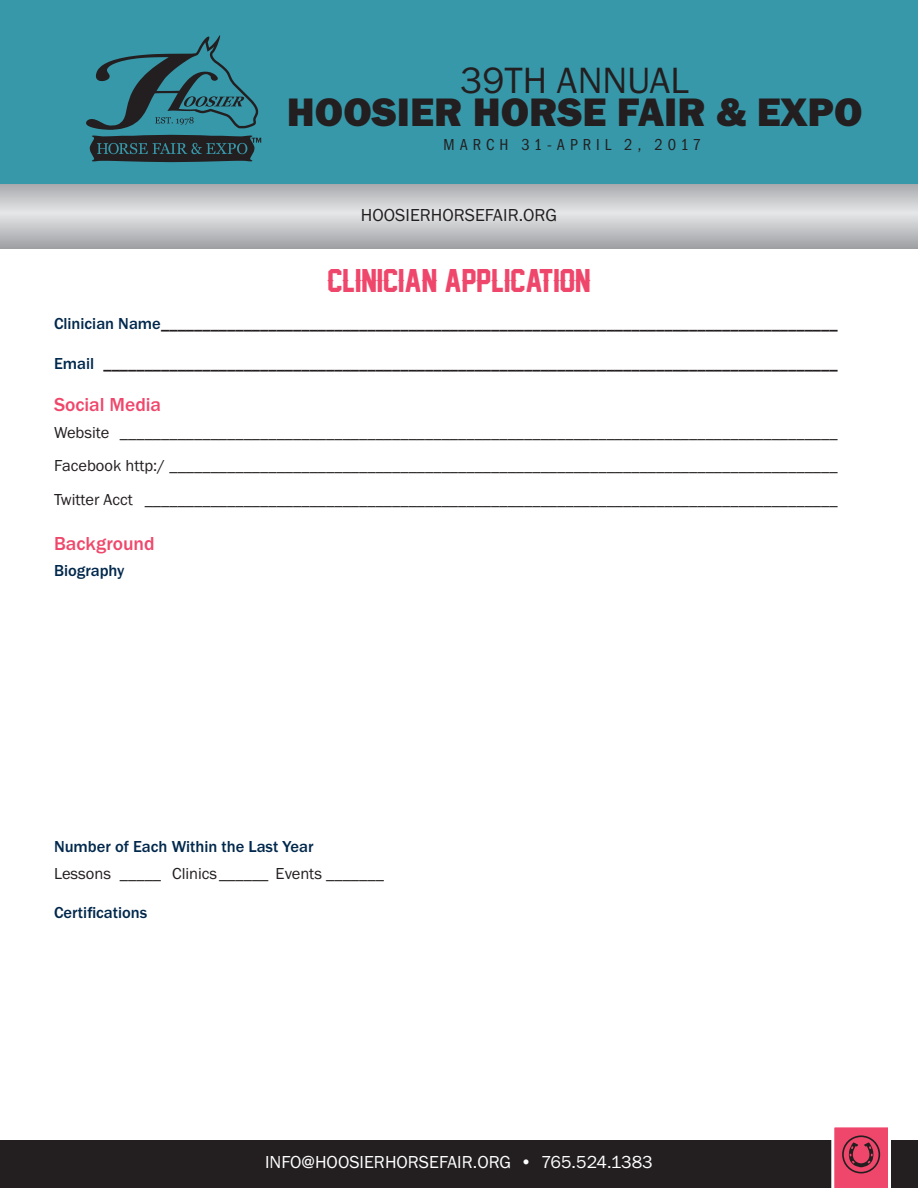
<style>
.page{position:relative;width:918px;height:1188px;background:#fff}
.page>*{position:absolute;margin:0;border:0;box-sizing:border-box;transform-origin:0 0}
.t1{font:800 41.25px "FS Franklin Gothic H";color:#231f20}
.t2{font:37.95px "FS Franklin Gothic";color:#231f20}
.Titles{font:30px "Legend M54";color:#ef476b}
.t3{font:700 19.5px "FS Franklin Gothic";color:#ef476b}
.t4{font:18px "FS Franklin Gothic";color:#fff}
.t5{font:18px "FS Franklin Gothic";color:#231f20}
.Body_Copy{font:16.5px "FS Franklin Gothic";color:#231f20}
.Body_Copy-2{font:700 16.5px "FS Franklin Gothic";color:#231f20}
.Body_Copy-3{font:700 16.5px "FS Franklin Gothic";color:#00284c}
.t6{font:16.5px "FS Franklin Gothic Cond";letter-spacing:.3em;color:#231f20}
.s1{color:#00284c}
</style>
<div class="page">
<div style="left:0;top:1140px;width:918px;height:48px;background:#231f20"></div>
<div style="left:0;top:0;width:918px;height:196px;background:#3798aa"></div>
<svg style="left:0;top:185px;width:918px;height:63px;background:#c4c5c8"></svg>
<svg style="left:831px;top:1127px;width:60px;height:61px;background:#d95672"></svg>
<svg style="left:86px;top:35px;width:175px;height:127px"></svg>
<h2 class="t2" style="left:460px;top:59px;width:231px">39TH ANNUAL</h2>
<h1 class="t1" style="left:287px;top:88px;width:577px">HOOSIER HORSE FAIR &amp; EXPO</h1>
<p class="t6" style="left:444px;top:135px;width:259px">MARCH 31-APRIL 2, 2017</p>
<p class="t5" style="left:361px;top:205px;width:198px">HOOSIERHORSEFAIR.ORG</p>
<p class="Titles" style="left:327px;top:264px;width:265px">CLINICIAN APPLICATION</p>
<p class="Body_Copy-2" style="left:54px;top:314px;width:785px"><span class="s1">Clinician Name</span>__________________________________________________________________________________</p>
<p class="Body_Copy-2" style="left:54px;top:354px;width:785px"><span class="s1">Email</span> _________________________________________________________________________________________</p>
<p class="t3" style="left:54px;top:394px;width:109px">Social Media</p>
<p class="Body_Copy" style="left:54px;top:423px;width:785px">Website _______________________________________________________________________________________</p>
<p class="Body_Copy" style="left:54px;top:457px;width:785px">Facebook http:/ _________________________________________________________________________________</p>
<p class="Body_Copy" style="left:54px;top:490px;width:785px">Twitter Acct ____________________________________________________________________________________</p>
<p class="t3" style="left:54px;top:532px;width:102px">Background</p>
<p class="Body_Copy-3" style="left:54px;top:561px;width:72px">Biography</p>
<p class="Body_Copy-3" style="left:54px;top:837px;width:261px">Number of Each Within the Last Year</p>
<p class="Body_Copy" style="left:54px;top:864px;width:331px">Lessons _____ Clinics______ Events _______</p>
<p class="Body_Copy-3" style="left:54px;top:903px;width:95px">Certifications</p>
<p class="t4" style="left:265px;top:1152px;width:389px">INFO@HOOSIERHORSEFAIR.ORG • 765.524.1383</p>
</div>
